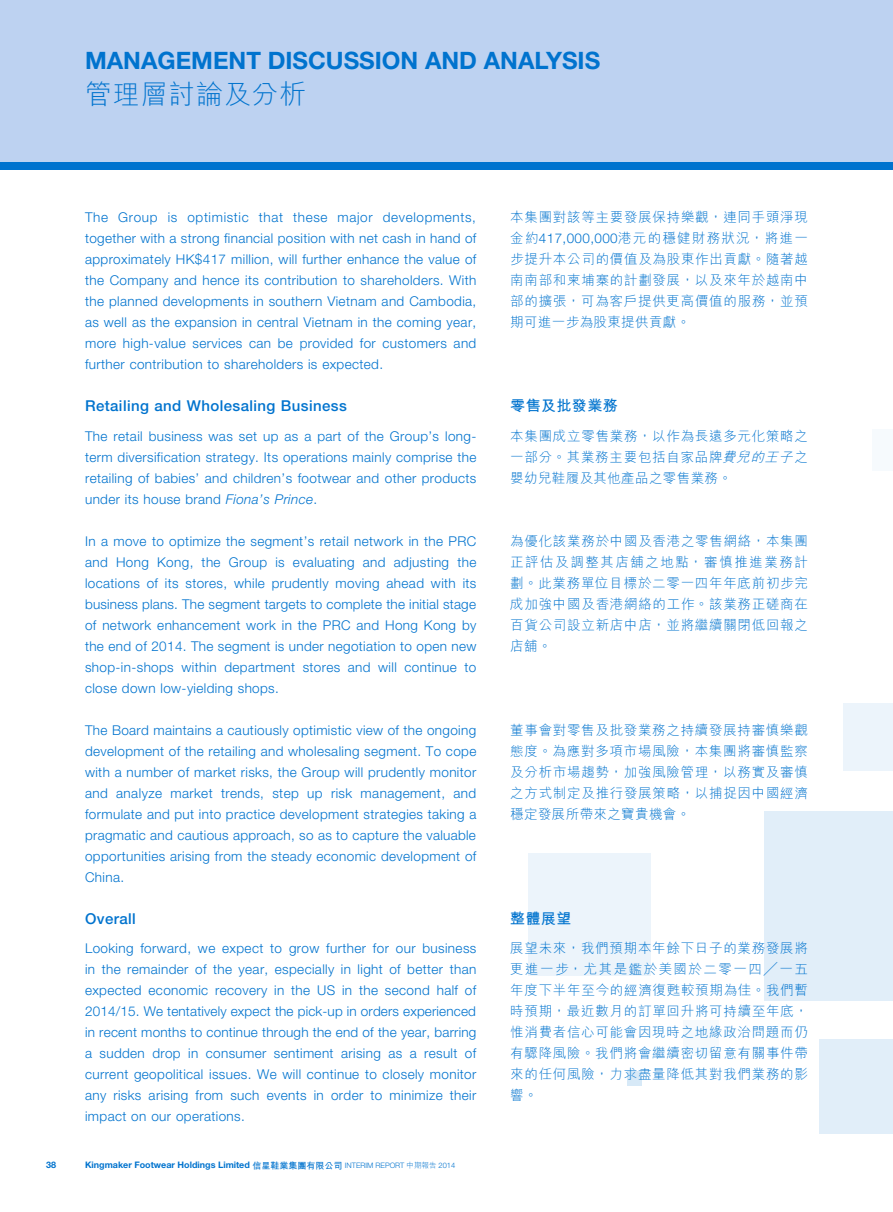
<style>
.page{position:relative;width:893px;height:1212px;background:#fff}
.page>*{position:absolute;margin:0;border:0;box-sizing:border-box;transform-origin:0 0}
.t1{font:300 27px "M Hei HK";letter-spacing:.03em;color:#0073ce}
.t2{font:700 24px "Helvetica Neue LT Std";color:#0073ce}
.t3{font:500 15px "Helvetica Neue LT Std";letter-spacing:.03em;color:#0073ce}
.t4{font:700 15px "M Hei HK";letter-spacing:.03em;color:#0073ce}
.t5{font:300 13.5px/21px "Helvetica Neue LT Std";letter-spacing:.03em;color:#0073ce;text-align:justify}
.t6{font:300 13.5px/21px "M Hei HK";letter-spacing:.055em;color:#0073ce;text-align:justify}
.t7{font:700 9px "Helvetica Neue LT Std";color:#0073ce}
.s1{font-style:italic}
.s2{font-family:"M Hei HK"}
.s3{font-weight:300;font-size:7.5px}
.s4{font-family:"M Hei HK";font-weight:300;font-size:7.5px}
.s5{font-family:"Helvetica Neue LT Std"}
</style>
<div class="page">
<div style="left:0;top:0;width:893px;height:164px;background:#bdd2f1"></div>
<div style="left:0;top:163px;width:893px;height:7px;background:#0073ce"></div>
<div style="left:764px;top:811px;width:129px;height:190px;background:#e1eef9"></div>
<div style="left:528px;top:853px;width:123px;height:123px;background:#ecf4fb"></div>
<div style="left:628px;top:1071px;width:14px;height:15px;background:#d7e9f7"></div>
<div style="left:843px;top:704px;width:50px;height:67px;background:#ecf4fb"></div>
<div style="left:872px;top:429px;width:21px;height:41px;background:#f6fafd"></div>
<div style="left:819px;top:1039px;width:74px;height:95px;background:#e1eef9"></div>
<div style="left:683px;top:1020px;width:36px;height:35px;background:#f6fafd"></div>
<h2 class="t2" style="left:85px;top:46px;width:517px">MANAGEMENT DISCUSSION AND ANALYSIS</h2>
<h1 class="t1" style="left:85px;top:75px;width:223px">管理層討論及分析</h1>
<p class="t5" style="left:85px;top:207px;width:393px">The Group is optimistic that these major developments, together with a strong financial position with net cash in hand of approximately HK$417 million, will further enhance the value of the Company and hence its contribution to shareholders. With the planned developments in southern Vietnam and Cambodia, as well as the expansion in central Vietnam in the coming year, more high-value services can be provided for customers and further contribution to shareholders is expected.</p>
<p class="t3" style="left:85px;top:397px;width:263px">Retailing and Wholesaling Business</p>
<p class="t5" style="left:85px;top:425px;width:393px">The retail business was set up as a part of the Group’s long&shy;term diversification strategy. Its operations mainly comprise the retailing of babies’ and children’s footwear and other products under its house brand <span class="s1">Fiona’s Prince</span>.</p>
<p class="t5" style="left:85px;top:530px;width:393px">In a move to optimize the segment’s retail network in the PRC and Hong Kong, the Group is evaluating and adjusting the locations of its stores, while prudently moving ahead with its business plans. The segment targets to complete the initial stage of network enhancement work in the PRC and Hong Kong by the end of 2014. The segment is under negotiation to open new shop-in-shops within department stores and will continue to close down low-yielding shops.</p>
<p class="t5" style="left:85px;top:719px;width:393px">The Board maintains a cautiously optimistic view of the ongoing development of the retailing and wholesaling segment. To cope with a number of market risks, the Group will prudently monitor and analyze market trends, step up risk management, and formulate and put into practice development strategies taking a pragmatic and cautious approach, so as to capture the valuable opportunities arising from the steady economic development of China.</p>
<p class="t3" style="left:85px;top:909px;width:52px">Overall</p>
<p class="t5" style="left:85px;top:938px;width:393px">Looking forward, we expect to grow further for our business in the remainder of the year, especially in light of better than expected economic recovery in the US in the second half of 2014/15. We tentatively expect the pick-up in orders experienced in recent months to continue through the end of the year, barring a sudden drop in consumer sentiment arising as a result of current geopolitical issues. We will continue to closely monitor any risks arising from such events in order to minimize their impact on our operations.</p>
<p class="t7" style="left:46px;top:1159px;width:12px">38</p>
<p class="t7" style="left:85px;top:1159px;width:372px">Kingmaker Footwear Holdings Limited <span class="s2">信星鞋業集團有限公司</span> <span class="s3">INTERIM REPORT</span> <span class="s4">中期報告</span> <span class="s3">2014</span></p>
<p class="t6" style="left:510px;top:206px;width:299px">本集團對該等主要發展保持樂觀，連同手頭淨現金約<span class="s5">417,000,000</span>港元的穩健財務狀況，將進一步提升本公司的價值及為股東作出貢獻。隨著越南南部和柬埔寨的計劃發展，以及來年於越南中部的擴張，可為客戶提供更高價值的服務，並預期可進一步為股東提供貢獻。</p>
<p class="t4" style="left:510px;top:395px;width:109px">零售及批發業務</p>
<p class="t6" style="left:510px;top:425px;width:299px">本集團成立零售業務，以作為長遠多元化策略之一部分。其業務主要包括自家品牌<span class="s1">費兒的王子</span>之嬰幼兒鞋履及其他產品之零售業務。</p>
<p class="t6" style="left:510px;top:530px;width:299px">為優化該業務於中國及香港之零售網絡，本集團正評估及調整其店舖之地點，審慎推進業務計劃。此業務單位目標於二零一四年年底前初步完成加強中國及香港網絡的工作。該業務正磋商在百貨公司設立新店中店，並將繼續關閉低回報之店舖。</p>
<p class="t6" style="left:510px;top:719px;width:299px">董事會對零售及批發業務之持續發展持審慎樂觀態度。為應對多項市場風險，本集團將審慎監察及分析市場趨勢，加強風險管理，以務實及審慎之方式制定及推行發展策略，以捕捉因中國經濟穩定發展所帶來之寶貴機會。</p>
<p class="t4" style="left:510px;top:907px;width:63px">整體展望</p>
<p class="t6" style="left:510px;top:937px;width:299px">展望未來，我們預期本年餘下日子的業務發展將更進一步，尤其是鑑於美國於二零一四╱一五年度下半年至今的經濟復甦較預期為佳。我們暫時預期，最近數月的訂單回升將可持續至年底，惟消費者信心可能會因現時之地緣政治問題而仍有驟降風險。我們將會繼續密切留意有關事件帶來的任何風險，力求盡量降低其對我們業務的影響。</p>
</div>
